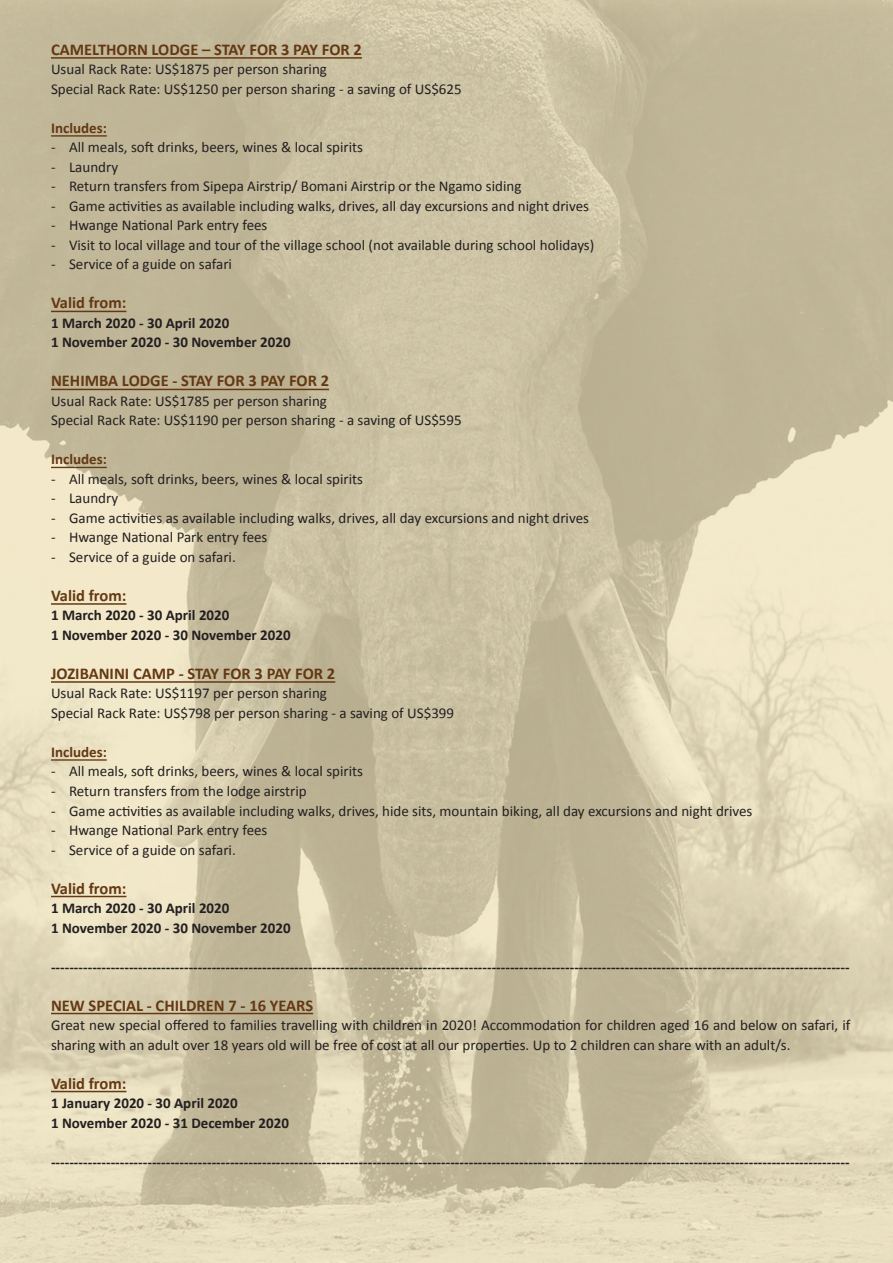
<style>
.page{position:relative;width:893px;height:1263px;background:#fff}
.page>*{position:absolute;margin:0;border:0;box-sizing:border-box;transform-origin:0 0}
.t1{font:700 16.5px "Calibri";color:#643813}
.t2{font:15px/19.5px "Calibri";color:#231f20}
.t3{font:700 15px "Calibri";color:#231f20}
.t4{font:700 15px "Calibri";color:#643813}
</style>
<div class="page">
<img style="left:0;top:0;width:892px;height:1262px">
<hr style="left:51px;top:57px;width:311px;height:2px;background:#643813">
<hr style="left:51px;top:135px;width:56px;height:2px;background:#643813">
<hr style="left:51px;top:311px;width:75px;height:1px;background:#643813">
<hr style="left:51px;top:389px;width:278px;height:1px;background:#643813">
<hr style="left:51px;top:467px;width:56px;height:1px;background:#643813">
<hr style="left:51px;top:603px;width:75px;height:2px;background:#643813">
<hr style="left:51px;top:681px;width:284px;height:2px;background:#643813">
<hr style="left:51px;top:759px;width:56px;height:2px;background:#643813">
<hr style="left:51px;top:896px;width:75px;height:1px;background:#643813">
<hr style="left:51px;top:1013px;width:262px;height:1px;background:#643813">
<hr style="left:51px;top:1091px;width:75px;height:1px;background:#643813">
<p class="t1" style="left:51px;top:39px;width:312px">CAMELTHORN LODGE – STAY FOR 3 PAY FOR 2</p>
<p class="t2" style="left:51px;top:59px;width:277px">Usual Rack Rate: US$1875 per person sharing</p>
<p class="t2" style="left:51px;top:78px;width:412px">Special Rack Rate: US$1250 per person sharing - a saving of US$625</p>
<p class="t4" style="left:51px;top:119px;width:57px">Includes:</p>
<p class="t2" style="left:51px;top:137px;width:314px">- All meals, soft drinks, beers, wines &amp; local spirits</p>
<p class="t2" style="left:51px;top:156px;width:69px">- Laundry</p>
<p class="t2" style="left:51px;top:176px;width:472px">- Return transfers from Sipepa Airstrip/ Bomani Airstrip or the Ngamo siding</p>
<p class="t2" style="left:51px;top:195px;width:539px">- Game activities as available including walks, drives, all day excursions and night drives</p>
<p class="t2" style="left:51px;top:215px;width:218px">- Hwange National Park entry fees</p>
<p class="t2" style="left:51px;top:234px;width:545px">- Visit to local village and tour of the village school (not available during school holidays)</p>
<p class="t2" style="left:51px;top:254px;width:182px">- Service of a guide on safari</p>
<p class="t1" style="left:51px;top:293px;width:77px">Valid from:</p>
<p class="t3" style="left:51px;top:314px;width:180px">1 March 2020 - 30 April 2020</p>
<p class="t3" style="left:51px;top:333px;width:241px">1 November 2020 - 30 November 2020</p>
<p class="t1" style="left:51px;top:371px;width:280px">NEHIMBA LODGE - STAY FOR 3 PAY FOR 2</p>
<p class="t2" style="left:51px;top:390px;width:277px">Usual Rack Rate: US$1785 per person sharing</p>
<p class="t2" style="left:51px;top:410px;width:412px">Special Rack Rate: US$1190 per person sharing - a saving of US$595</p>
<p class="t4" style="left:51px;top:450px;width:57px">Includes:</p>
<p class="t2" style="left:51px;top:468px;width:314px">- All meals, soft drinks, beers, wines &amp; local spirits</p>
<p class="t2" style="left:51px;top:488px;width:69px">- Laundry</p>
<p class="t2" style="left:51px;top:507px;width:539px">- Game activities as available including walks, drives, all day excursions and night drives</p>
<p class="t2" style="left:51px;top:527px;width:218px">- Hwange National Park entry fees</p>
<p class="t2" style="left:51px;top:546px;width:186px">- Service of a guide on safari.</p>
<p class="t1" style="left:51px;top:585px;width:77px">Valid from:</p>
<p class="t3" style="left:51px;top:606px;width:180px">1 March 2020 - 30 April 2020</p>
<p class="t3" style="left:51px;top:626px;width:241px">1 November 2020 - 30 November 2020</p>
<p class="t1" style="left:51px;top:663px;width:286px">JOZIBANINI CAMP - STAY FOR 3 PAY FOR 2</p>
<p class="t2" style="left:51px;top:683px;width:277px">Usual Rack Rate: US$1197 per person sharing</p>
<p class="t2" style="left:51px;top:702px;width:405px">Special Rack Rate: US$798 per person sharing - a saving of US$399</p>
<p class="t4" style="left:51px;top:743px;width:57px">Includes:</p>
<p class="t2" style="left:51px;top:761px;width:314px">- All meals, soft drinks, beers, wines &amp; local spirits</p>
<p class="t2" style="left:51px;top:780px;width:257px">- Return transfers from the lodge airstrip</p>
<p class="t2" style="left:51px;top:800px;width:703px">- Game activities as available including walks, drives, hide sits, mountain biking, all day excursions and night drives</p>
<p class="t2" style="left:51px;top:819px;width:218px">- Hwange National Park entry fees</p>
<p class="t2" style="left:51px;top:839px;width:186px">- Service of a guide on safari.</p>
<p class="t1" style="left:51px;top:878px;width:77px">Valid from:</p>
<p class="t3" style="left:51px;top:899px;width:180px">1 March 2020 - 30 April 2020</p>
<p class="t3" style="left:51px;top:918px;width:241px">1 November 2020 - 30 November 2020</p>
<p class="t3" style="left:51px;top:957px;width:800px">------------------------------------------------------------------------------------------------------------------------------------------------------------------------------</p>
<p class="t1" style="left:51px;top:995px;width:264px">NEW SPECIAL - CHILDREN 7 - 16 YEARS</p>
<p class="t2" style="left:51px;top:1014px;width:801px">Great new special offered to families travelling with children in 2020! Accommodation for children aged 16 and below on safari, if sharing with an adult over 18 years old will be free of cost at all our properties. Up to 2 children can share with an adult/s.</p>
<p class="t1" style="left:51px;top:1073px;width:77px">Valid from:</p>
<p class="t3" style="left:51px;top:1094px;width:188px">1 January 2020 - 30 April 2020</p>
<p class="t3" style="left:51px;top:1113px;width:240px">1 November 2020 - 31 December 2020</p>
<p class="t3" style="left:51px;top:1152px;width:800px">------------------------------------------------------------------------------------------------------------------------------------------------------------------------------</p>
</div>
